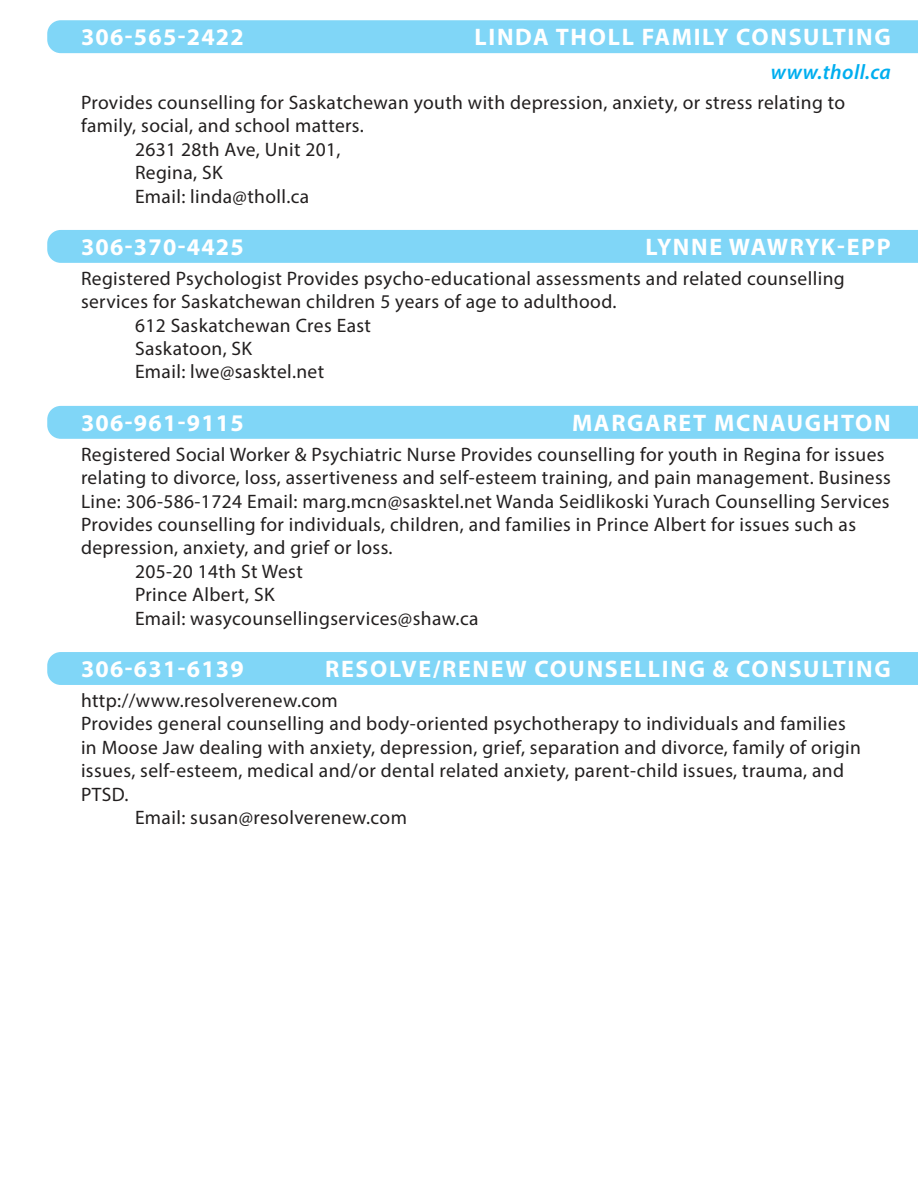
<style>
.page{position:relative;width:918px;height:1188px;background:#fff}
.page>*{position:absolute;margin:0;border:0;box-sizing:border-box;transform-origin:0 0}
.t1{font:700 24px "Myriad Pro";letter-spacing:.07em;color:#fff}
.t2{font:700 24px "Myriad Pro";letter-spacing:.05em;color:#fff}
.t3{font:italic 600 21px "Myriad Pro";letter-spacing:.02em;color:#00aeef}
.t4{font:19.5px "Myriad Pro";letter-spacing:.02em;color:#221f1f}
</style>
<div class="page">
<div style="left:47px;top:20px;width:871px;height:33px;background:#80d6f7"></div>
<div style="left:47px;top:230px;width:871px;height:33px;background:#80d6f7"></div>
<div style="left:47px;top:406px;width:871px;height:33px;background:#80d6f7"></div>
<div style="left:47px;top:652px;width:871px;height:33px;background:#80d6f7"></div>
<p class="t2" style="left:81px;top:27px;width:164px">306-565-2422</p>
<p class="t1" style="left:475px;top:27px;width:418px">LINDA THOLL FAMILY CONSULTING</p>
<p class="t3" style="left:771px;top:64px;width:122px">www.tholl.ca</p>
<p class="t4" style="left:81px;top:95px;width:766px">Provides counselling for Saskatchewan youth with depression, anxiety, or stress relating to</p>
<p class="t4" style="left:81px;top:118px;width:284px">family, social, and school matters.</p>
<p class="t4" style="left:135px;top:141px;width:207px">2631 28th Ave, Unit 201,</p>
<p class="t4" style="left:135px;top:165px;width:89px">Regina, SK</p>
<p class="t4" style="left:135px;top:188px;width:176px">Email: linda@tholl.ca</p>
<p class="t2" style="left:81px;top:237px;width:164px">306-370-4425</p>
<p class="t2" style="left:645px;top:237px;width:247px">LYNNE WAWRYK-EPP</p>
<p class="t4" style="left:81px;top:271px;width:765px">Registered Psychologist Provides psycho-educational assessments and related counselling</p>
<p class="t4" style="left:81px;top:294px;width:537px">services for Saskatchewan children 5 years of age to adulthood.</p>
<p class="t4" style="left:135px;top:317px;width:238px">612 Saskatchewan Cres East</p>
<p class="t4" style="left:135px;top:341px;width:119px">Saskatoon, SK</p>
<p class="t4" style="left:135px;top:364px;width:191px">Email: lwe@sasktel.net</p>
<p class="t2" style="left:81px;top:413px;width:164px">306-961-9115</p>
<p class="t1" style="left:572px;top:413px;width:320px">MARGARET MCNAUGHTON</p>
<p class="t4" style="left:81px;top:446px;width:805px">Registered Social Worker &amp; Psychiatric Nurse Provides counselling for youth in Regina for issues</p>
<p class="t4" style="left:81px;top:470px;width:811px">relating to divorce, loss, assertiveness and self-esteem training, and pain management. Business</p>
<p class="t4" style="left:81px;top:493px;width:810px">Line: 306-586-1724 Email: marg.mcn@sasktel.net Wanda Seidlikoski Yurach Counselling Services</p>
<p class="t4" style="left:81px;top:517px;width:777px">Provides counselling for individuals, children, and families in Prince Albert for issues such as</p>
<p class="t4" style="left:81px;top:540px;width:313px">depression, anxiety, and grief or loss.</p>
<p class="t4" style="left:135px;top:563px;width:169px">205-20 14th St West</p>
<p class="t4" style="left:135px;top:587px;width:141px">Prince Albert, SK</p>
<p class="t4" style="left:135px;top:610px;width:345px">Email: wasycounsellingservices@shaw.ca</p>
<p class="t2" style="left:81px;top:659px;width:164px">306-631-6139</p>
<p class="t1" style="left:325px;top:659px;width:567px">RESOLVE/RENEW COUNSELLING &amp; CONSULTING</p>
<p class="t4" style="left:81px;top:693px;width:258px">http://www.resolverenew.com</p>
<p class="t4" style="left:81px;top:716px;width:766px">Provides general counselling and body-oriented psychotherapy to individuals and families</p>
<p class="t4" style="left:81px;top:739px;width:782px">in Moose Jaw dealing with anxiety, depression, grief, separation and divorce, family of origin</p>
<p class="t4" style="left:81px;top:763px;width:765px">issues, self-esteem, medical and/or dental related anxiety, parent-child issues, trauma, and</p>
<p class="t4" style="left:81px;top:786px;width:49px">PTSD.</p>
<p class="t4" style="left:135px;top:810px;width:273px">Email: susan@resolverenew.com</p>
</div>
